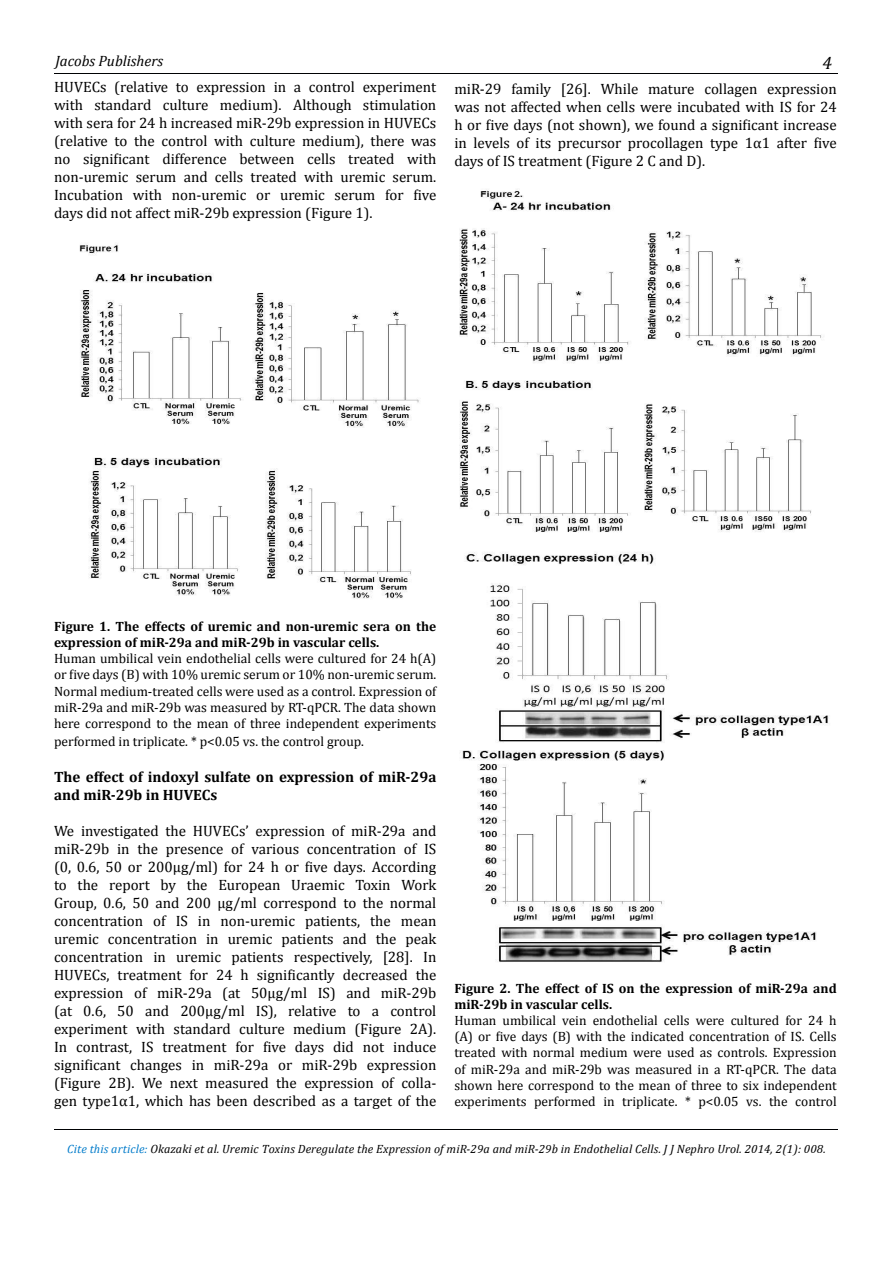
<style>
.page{position:relative;width:893px;height:1263px;background:#fff}
.page>*{position:absolute;margin:0;border:0;box-sizing:border-box;transform-origin:0 0}
.t1{font:italic 18px "Cambria";color:#000}
.t2{font:15px/18px "Cambria";color:#000;text-align:justify}
.t3{font:700 15px/18px "Cambria";color:#000}
.t4{font:italic 15px "Cambria";color:#000}
.t5{font:13.5px/16.2px "Cambria";color:#000;text-align:justify}
.t6{font:700 13.5px/16.2px "Cambria";color:#000}
.t7{font:italic 12px "Cambria";letter-spacing:.01em;color:#000}
.s1{color:#007bca}
</style>
<div class="page">
<hr style="left:55px;top:1129px;width:783px;height:1px;background:#000103">
<hr style="left:54px;top:73px;width:783px;height:1px;background:#000103">
<img style="left:79px;top:244px;width:340px;height:355px">
<img style="left:459px;top:189px;width:363px;height:343px">
<img style="left:460px;top:552px;width:369px;height:410px">
<p class="t4" style="left:56px;top:50px;width:109px">Jacobs Publishers</p>
<p class="t1" style="left:822px;top:51px;width:11px">4</p>
<p class="t2" style="left:54px;top:78px;width:384px">HUVECs (relative to expression in a control experiment with standard culture medium). Although stimulation with sera for 24 h increased miR-29b expression in HUVECs (relative to the control with culture medium), there was no significant difference between cells treated with non-uremic serum and cells treated with uremic serum.<br>Incubation with non-uremic or uremic serum for five days did not affect miR-29b expression (Figure 1).</p>
<p class="t2" style="left:454px;top:80px;width:384px">miR-29 family [26]. While mature collagen expression was not affected when cells were incubated with IS for 24 h or five days (not shown), we found a significant increase in levels of its precursor procollagen type 1α1 after five days of IS treatment (Figure 2 C and D).</p>
<p class="t6" style="left:54px;top:618px;width:384px">Figure 1. The effects of uremic and non-uremic sera on the expression of miR-29a and miR-29b in vascular cells.</p>
<p class="t5" style="left:54px;top:650px;width:384px">Human umbilical vein endothelial cells were cultured for 24 h(A) or five days (B) with 10% uremic serum or 10% non-uremic serum.<br>Normal medium-treated cells were used as a control. Expression of miR-29a and miR-29b was measured by RT-qPCR. The data shown here correspond to the mean of three independent experiments</p>
<p class="t5" style="left:54px;top:733px;width:312px">performed in triplicate. * p&lt;0.05 vs. the control group.</p>
<p class="t3" style="left:54px;top:767px;width:384px">The effect of indoxyl sulfate on expression of miR-29a and miR-29b in HUVECs</p>
<p class="t2" style="left:54px;top:822px;width:384px">We investigated the HUVECs’ expression of miR-29a and miR-29b in the presence of various concentration of IS (0, 0.6, 50 or 200µg/ml) for 24 h or five days. According to the report by the European Uraemic Toxin Work Group, 0.6, 50 and 200 µg/ml correspond to the normal concentration of IS in non-uremic patients, the mean uremic concentration in uremic patients and the peak concentration in uremic patients respectively, [28]. In HUVECs, treatment for 24 h significantly decreased the expression of miR-29a (at 50µg/ml IS) and miR-29b (at 0.6, 50 and 200µg/ml IS), relative to a control experiment with standard culture medium (Figure 2A).<br>In contrast, IS treatment for five days did not induce significant changes in miR-29a or miR-29b expression (Figure 2B). We next measured the expression of colla&shy;gen type1α1, which has been described as a target of the</p>
<p class="t6" style="left:454px;top:979px;width:384px">Figure 2. The effect of IS on the expression of miR-29a and miR-29b in vascular cells.</p>
<p class="t5" style="left:454px;top:1012px;width:384px">Human umbilical vein endothelial cells were cultured for 24 h (A) or five days (B) with the indicated concentration of IS. Cells treated with normal medium were used as controls. Expression of miR-29a and miR-29b was measured in a RT-qPCR. The data shown here correspond to the mean of three to six independent experiments performed in triplicate. * p&lt;0.05 vs. the control</p>
<p class="t7" style="left:67px;top:1140px;width:760px"><span class="s1">Cite this article:</span> Okazaki et al. Uremic Toxins Deregulate the Expression of miR-29a and miR-29b in Endothelial Cells. J J Nephro Urol. 2014, 2(1): 008.</p>
</div>
